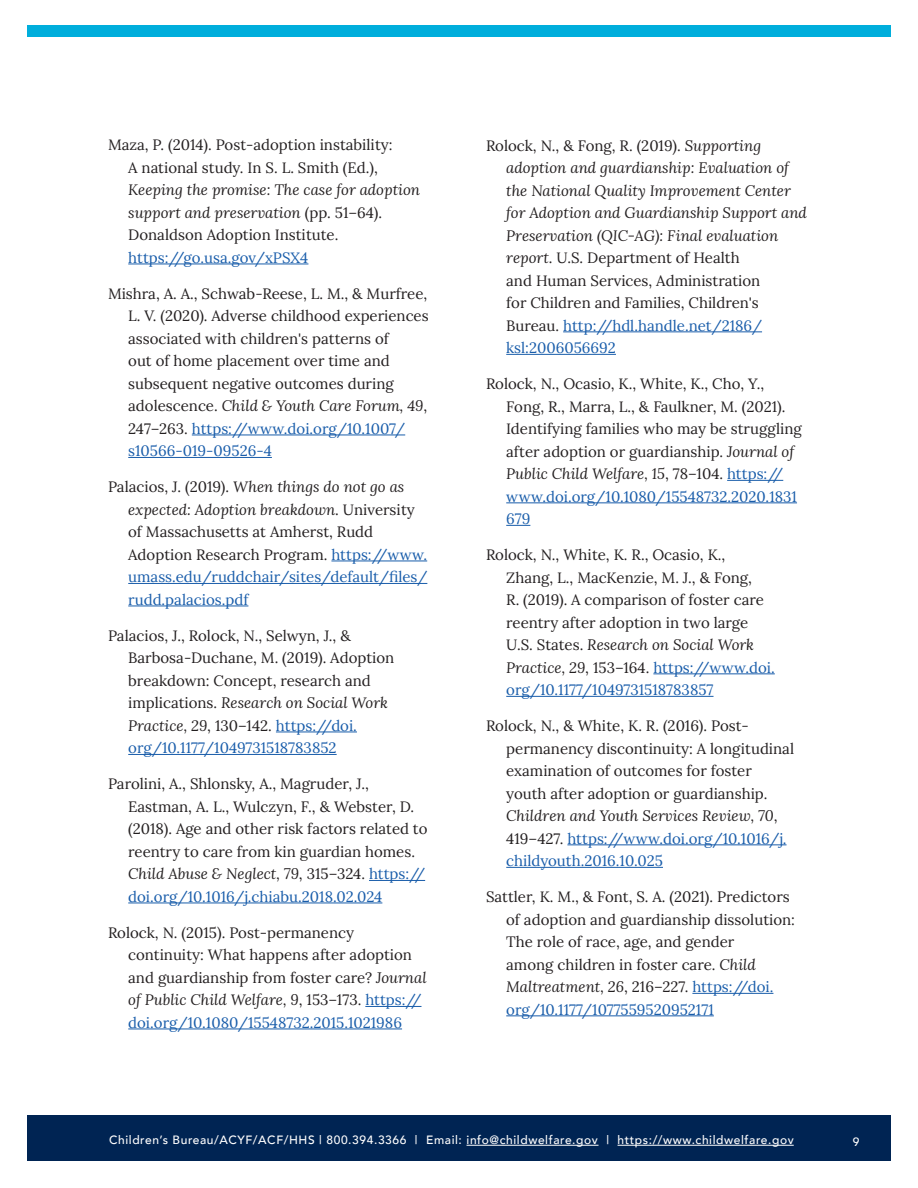
<style>
.page{position:relative;width:918px;height:1188px;background:#fff}
.page>*{position:absolute;margin:0;border:0;box-sizing:border-box;transform-origin:0 0}
.t1{font:15px/22.5px "Lora";color:#231f20}
.t2{font:italic 15px/22.5px "Lora";color:#231f20}
.t3{font:500 12px "Avenir";letter-spacing:.05em;color:#fff}
.s1{font-style:italic}
.s2{color:#195daa}
.s3{font-style:normal}
.s4{font-style:normal;color:#195daa}
</style>
<div class="page">
<div style="left:27px;top:1116px;width:864px;height:45px;background:#002453"></div>
<hr style="left:467px;top:1145px;width:132px;height:1px;background:#fff">
<hr style="left:618px;top:1145px;width:176px;height:1px;background:#fff">
<div style="left:27px;top:26px;width:864px;height:12px;background:#00aedc"></div>
<hr style="left:128px;top:264px;width:180px;height:1px;background:#195daa">
<hr style="left:192px;top:435px;width:213px;height:1px;background:#195daa">
<hr style="left:128px;top:457px;width:144px;height:1px;background:#195daa">
<hr style="left:331px;top:561px;width:96px;height:1px;background:#195daa">
<hr style="left:128px;top:583px;width:299px;height:1px;background:#195daa">
<hr style="left:128px;top:606px;width:120px;height:1px;background:#195daa">
<hr style="left:276px;top:732px;width:81px;height:1px;background:#195daa">
<hr style="left:128px;top:754px;width:209px;height:1px;background:#195daa">
<hr style="left:369px;top:880px;width:56px;height:1px;background:#195daa">
<hr style="left:128px;top:903px;width:254px;height:1px;background:#195daa">
<hr style="left:365px;top:1006px;width:56px;height:1px;background:#195daa">
<hr style="left:128px;top:1029px;width:274px;height:1px;background:#195daa">
<hr style="left:563px;top:331px;width:199px;height:1px;background:#195daa">
<hr style="left:506px;top:354px;width:110px;height:1px;background:#195daa">
<hr style="left:727px;top:480px;width:56px;height:1px;background:#195daa">
<hr style="left:506px;top:502px;width:291px;height:1px;background:#195daa">
<svg style="left:506px;top:525px;width:24px;height:1px"></svg>
<hr style="left:653px;top:673px;width:122px;height:1px;background:#195daa">
<hr style="left:506px;top:696px;width:208px;height:1px;background:#195daa">
<hr style="left:567px;top:844px;width:220px;height:1px;background:#195daa">
<hr style="left:506px;top:867px;width:157px;height:1px;background:#195daa">
<hr style="left:692px;top:993px;width:81px;height:1px;background:#195daa">
<hr style="left:506px;top:1015px;width:208px;height:1px;background:#195daa">
<p class="t1" style="left:128px;top:133px;width:293px;text-indent:-20px">Maza, P. (2014). Post-adoption instability:<br>A national study. In S. L. Smith (Ed.), <span class="s1">Keeping the promise: The case for adoption support and preservation</span> (pp. 51–64).<br>Donaldson Adoption Institute. <span class="s2">https://go.usa.gov/xPSX4</span></p>
<p class="t1" style="left:128px;top:281px;width:302px;text-indent:-20px">Mishra, A. A., Schwab-Reese, L. M., &amp; Murfree, L. V. (2020). Adverse childhood experiences associated with children's patterns of<br>out of home placement over time and subsequent negative outcomes during adolescence. <span class="s1">Child &amp; Youth Care Forum, 49</span>, 247–263. <span class="s2">https://www.doi.org/10.1007/ s10566-019-09526-4</span></p>
<p class="t1" style="left:128px;top:475px;width:301px;text-indent:-20px">Palacios, J. (2019). <span class="s1">When things do not go as expected: Adoption breakdown</span>. University of Massachusetts at Amherst, Rudd Adoption Research Program. <span class="s2">https://www. umass.edu/ruddchair/sites/default/files/ rudd.palacios.pdf</span></p>
<p class="t1" style="left:128px;top:623px;width:268px;text-indent:-20px">Palacios, J., Rolock, N., Selwyn, J., &amp; Barbosa-Duchane, M. (2019). Adoption breakdown: Concept, research and implications. <span class="s1">Research on Social Work Practice, 29</span>, 130–142. <span class="s2">https://doi. org/10.1177/1049731518783852</span></p>
<p class="t1" style="left:128px;top:772px;width:301px;text-indent:-20px">Parolini, A., Shlonsky, A., Magruder, J., Eastman, A. L., Wulczyn, F., &amp; Webster, D. (2018). Age and other risk factors related to reentry to care from kin guardian homes.<br><span class="s1">Child Abuse &amp; Neglect, 79</span>, 315–324. <span class="s2">https:// doi.org/10.1016/j.chiabu.2018.02.024</span></p>
<p class="t1" style="left:128px;top:920px;width:300px;text-indent:-20px">Rolock, N. (2015). Post-permanency continuity: What happens after adoption and guardianship from foster care? <span class="s1">Journal of Public Child Welfare, 9</span>, 153–173. <span class="s2">https:// doi.org/10.1080/15548732.2015.1021986</span></p>
<p class="t2" style="left:506px;top:134px;width:302px;text-indent:-20px"><span class="s3">Rolock, N., &amp; Fong, R. (2019).</span> Supporting adoption and guardianship: Evaluation of the National Quality Improvement Center for Adoption and Guardianship Support and Preservation (QIC-AG): Final evaluation report<span class="s3">. U.S. Department of Health<br>and Human Services, Administration<br>for Children and Families, Children's Bureau.</span> <span class="s4">http://hdl.handle.net/2186/ ksl:2006056692</span></p>
<p class="t1" style="left:506px;top:372px;width:297px;text-indent:-20px">Rolock, N., Ocasio, K., White, K., Cho, Y., Fong, R., Marra, L., &amp; Faulkner, M. (2021).<br>Identifying families who may be struggling after adoption or guardianship. <span class="s1">Journal of Public Child Welfare, 15</span>, 78–104. <span class="s2">https:// www.doi.org/10.1080/15548732.2020.1831<br>679</span></p>
<p class="t1" style="left:506px;top:543px;width:270px;text-indent:-20px">Rolock, N., White, K. R., Ocasio, K., Zhang, L., MacKenzie, M. J., &amp; Fong,<br>R. (2019). A comparison of foster care reentry after adoption in two large U.S. States. <span class="s1">Research on Social Work Practice, 29</span>, 153–164. <span class="s2">https://www.doi. org/10.1177/1049731518783857</span></p>
<p class="t1" style="left:506px;top:714px;width:289px;text-indent:-20px">Rolock, N., &amp; White, K. R. (2016). Post&shy;permanency discontinuity: A longitudinal examination of outcomes for foster youth after adoption or guardianship.<br><span class="s1">Children and Youth Services Review, 70</span>, 419–427. <span class="s2">https://www.doi.org/10.1016/j. childyouth.2016.10.025</span></p>
<p class="t1" style="left:506px;top:885px;width:290px;text-indent:-20px">Sattler, K. M., &amp; Font, S. A. (2021). Predictors of adoption and guardianship dissolution:<br>The role of race, age, and gender<br>among children in foster care. <span class="s1">Child Maltreatment, 26</span>, 216–227. <span class="s2">https://doi. org/10.1177/1077559520952171</span></p>
<p class="t3" style="left:109px;top:1130px;width:686px">Children’s Bureau/ACYF/ACF/HHS | 800.394.3366 | Email: info@childwelfare.gov | https://www.childwelfare.gov</p>
<p class="t3" style="left:853px;top:1131px;width:8px">9</p>
</div>
